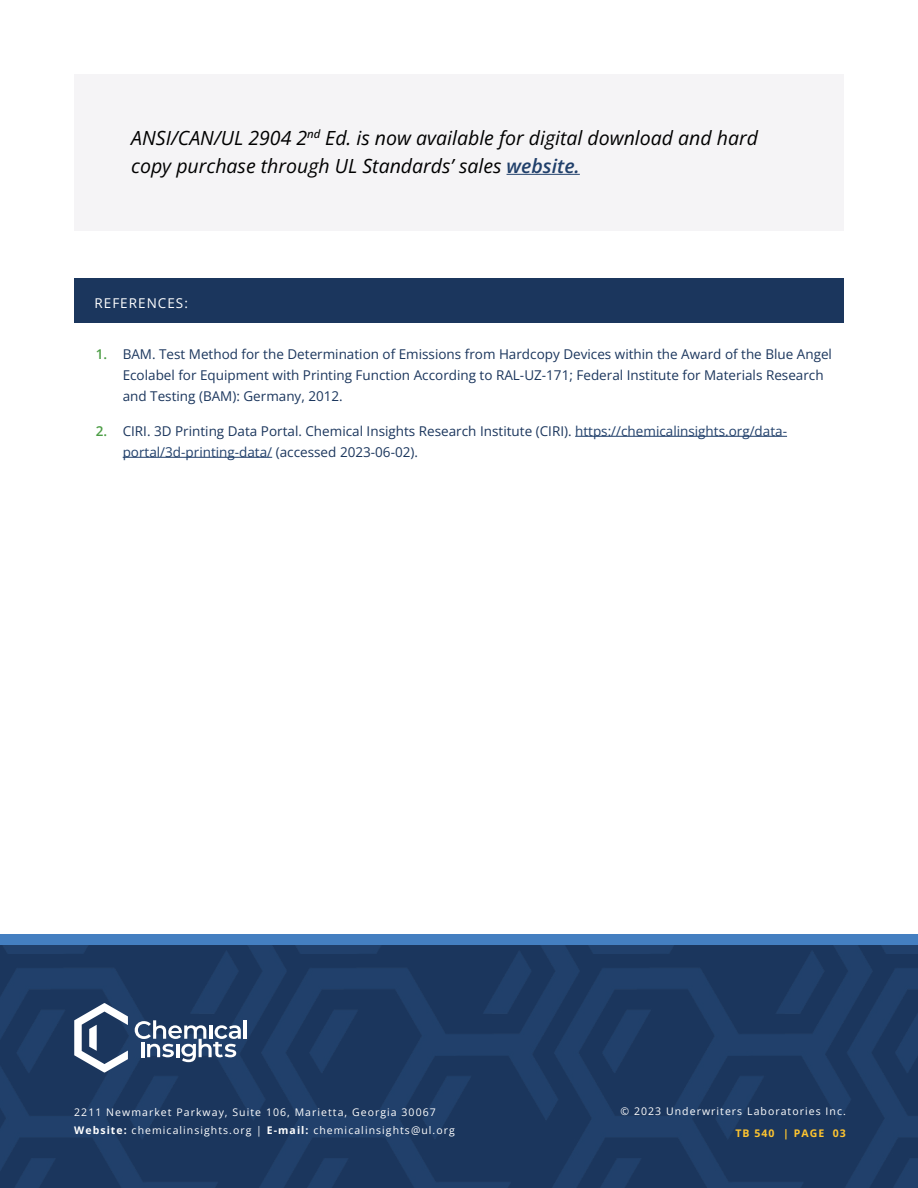
<style>
.page{position:relative;width:918px;height:1188px;background:#fff}
.page>*{position:absolute;margin:0;border:0;box-sizing:border-box;transform-origin:0 0}
.t1{font:italic 19.5px/28.5px "Open Sans";color:#000}
.t2{font:13.5px/21px "Open Sans";color:#1b365d}
.t3{font:13.5px "Open Sans";letter-spacing:.075em;color:#fff}
.t4{font:10.5px/18px "Open Sans";letter-spacing:.1em;color:#fff}
.t5{font:700 10.5px "Open Sans";letter-spacing:.1em;color:#ffc52f}
.s1{font-weight:600;color:#21406b}
.s2{font-weight:600;color:#4c9d45}
.s3{color:#21406b}
.s4{font-weight:700}
</style>
<div class="page">
<div style="left:74px;top:278px;width:770px;height:44px;background:#1b365d"></div>
<hr style="left:575px;top:436px;width:212px;height:1px;background:#21406b">
<hr style="left:123px;top:457px;width:149px;height:1px;background:#21406b">
<img style="left:0;top:944px;width:918px;height:244px">
<div style="left:0;top:934px;width:918px;height:10px;background:#447fc1"></div>
<svg style="left:74px;top:1003px;width:54px;height:69px"></svg>
<svg style="left:135px;top:1020px;width:106px;height:42px"></svg>
<hr style="left:243px;top:1020px;width:3px;height:19px;background:#fff">
<div style="left:74px;top:75px;width:770px;height:156px;background:#f5f4f6"></div>
<hr style="left:507px;top:174px;width:73px;height:1px;background:#21406b">
<h1 class="t1" style="left:131px;top:123px;width:628px">ANSI/CAN/UL 2904 2<sup>nd</sup> Ed. is now available for digital download and hard copy purchase through UL Standards’ sales <span class="s1">website.</span></h1>
<p class="t3" style="left:94px;top:293px;width:95px">REFERENCES:</p>
<p class="t2" style="left:123px;top:343px;width:711px;text-indent:-27px"><span class="s2">1.</span> BAM. Test Method for the Determination of Emissions from Hardcopy Devices within the Award of the Blue Angel<br>Ecolabel for Equipment with Printing Function According to RAL-UZ-171; Federal Institute for Materials Research and Testing (BAM): Germany, 2012.</p>
<p class="t2" style="left:123px;top:420px;width:666px;text-indent:-27px"><span class="s2">2.</span> CIRI. 3D Printing Data Portal. Chemical Insights Research Institute (CIRI). <span class="s3">https://chemicalinsights.org/data&shy;portal/3d-printing-data/</span> (accessed 2023-06-02).</p>
<p class="t4" style="left:74px;top:1103px;width:382px">2211 Newmarket Parkway, Suite 106, Marietta, Georgia 30067<br><span class="s4">Website:</span> chemicalinsights.org | <span class="s4">E-mail:</span> chemicalinsights@ul.org</p>
<p class="t4" style="left:620px;top:1102px;width:227px">© 2023 Underwriters Laboratories Inc.</p>
<p class="t5" style="left:735px;top:1126px;width:112px">TB 540 | PAGE 03</p>
</div>
